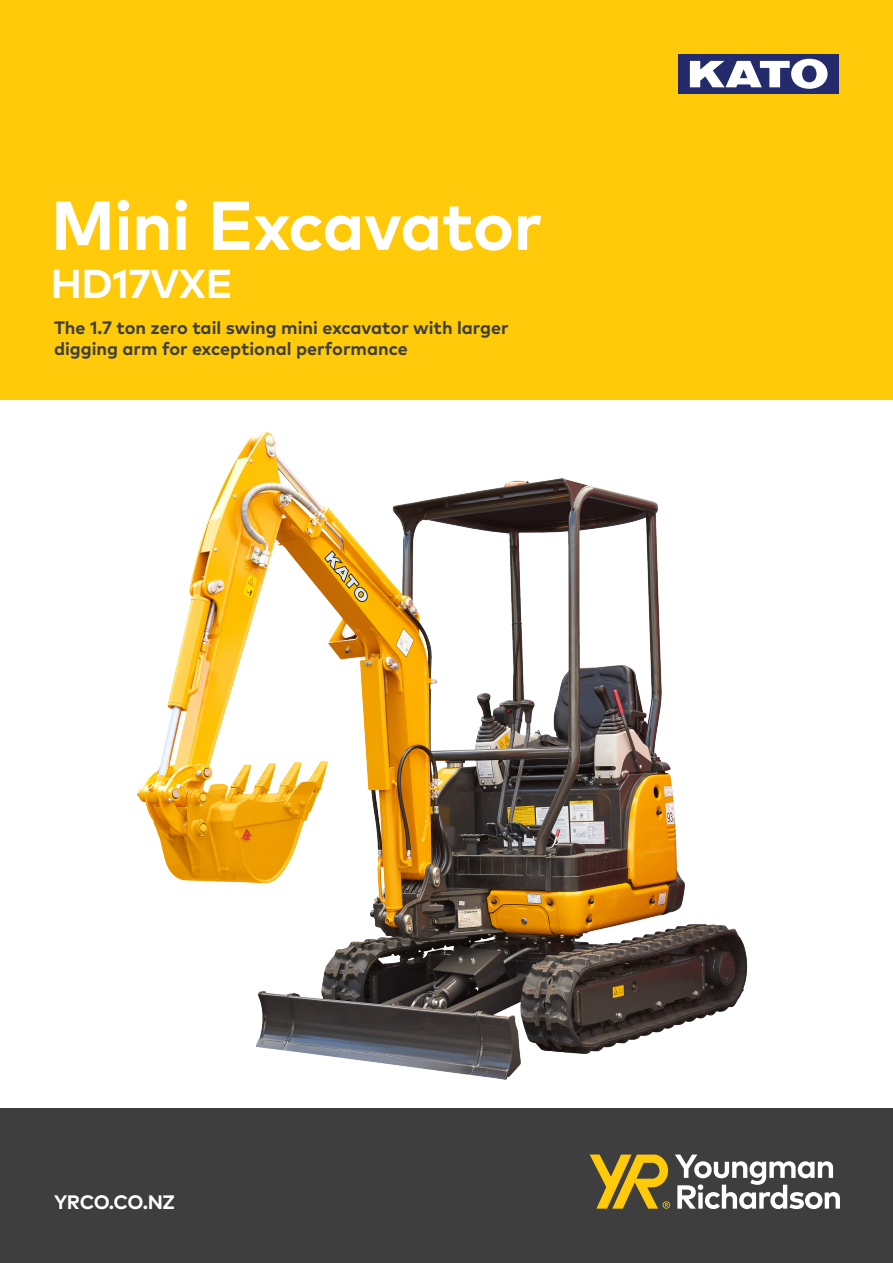
<style>
.page{position:relative;width:893px;height:1263px;background:#fff}
.page>*{position:absolute;margin:0;border:0;box-sizing:border-box;transform-origin:0 0}
.t1{font:700 68.85px "Mark Pro";letter-spacing:-.01em;color:#fff}
.t2{font:700 40.35px "Mark Pro";letter-spacing:-.01em;color:#fff}
.t3{font:700 19.5px "Mark Pro";letter-spacing:-.02em;color:#fff}
.t4{font:700 18px/21px "Mark Pro";color:#3e3e3f}
</style>
<div class="page">
<div style="left:0;top:0;width:893px;height:400px;background:#feca0a"></div>
<div style="left:678px;top:54px;width:161px;height:40px;background:#242b6c"></div>
<svg style="left:690px;top:59px;width:137px;height:30px"></svg>
<div style="left:0;top:1109px;width:893px;height:154px;background:#3e3e3f"></div>
<svg style="left:590px;top:1154px;width:250px;height:55px"></svg>
<img style="left:137px;top:431px;width:611px;height:649px">
<p class="t1" style="left:51px;top:173px;width:493px">Mini Excavator</p>
<p class="t2" style="left:51px;top:253px;width:183px">HD17VXE</p>
<p class="t4" style="left:54px;top:316px;width:456px">The 1.7 ton zero tail swing mini excavator with larger digging arm for exceptional performance</p>
<p class="t3" style="left:54px;top:1187px;width:123px">YRCO.CO.NZ</p>
</div>
